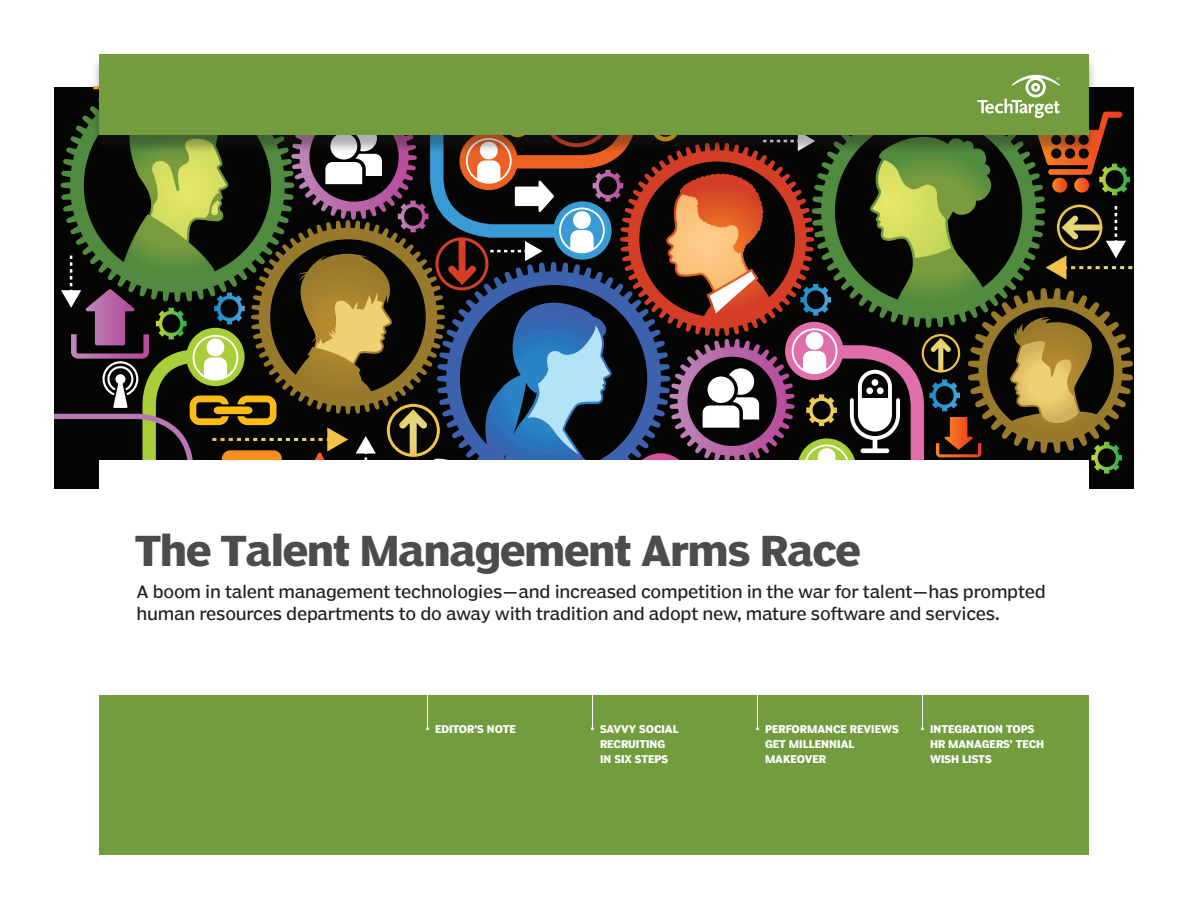
<style>
.page{position:relative;width:1188px;height:918px;background:#fff}
.page>*{position:absolute;margin:0;border:0;box-sizing:border-box;transform-origin:0 0}
.cover_title{font:700 40.5px "Poynter Agate One";letter-spacing:-.02em;color:#4b4c4d}
.cover_deck{font:16.5px/22.5px "Poynter Agate One";letter-spacing:-.015em;color:#231f20}
.new_toc{font:700 10.5px/15px "Poynter Agate One";color:#fff}
</style>
<div class="page">
<div style="left:99px;top:695px;width:990px;height:160px;background:#739c3e"></div>
<div style="left:99px;top:54px;width:990px;height:81px;background:#739c3e"></div>
<hr style="left:922px;top:687px;width:1px;height:42px;background:#fff">
<hr style="left:757px;top:687px;width:1px;height:42px;background:#fff">
<hr style="left:592px;top:687px;width:1px;height:42px;background:#fff">
<hr style="left:427px;top:687px;width:1px;height:42px;background:#fff">
<svg style="left:54px;top:75px;width:1080px;height:414px"></svg>
<p class="cover_title" style="left:135px;top:527px;width:727px">The Talent Management Arms Race</p>
<p class="cover_deck" style="left:136px;top:580px;width:911px">A boom in talent management technologies—and increased competition in the war for talent—has prompted human resources departments to do away with tradition and adopt new, mature software and services.</p>
<p class="new_toc" style="left:435px;top:722px;width:82px">EDITOR’S NOTE</p>
<p class="new_toc" style="left:600px;top:722px;width:80px">SAVVY SOCIAL<br>RECRUITING<br>IN SIX STEPS</p>
<p class="new_toc" style="left:765px;top:722px;width:135px">PERFORMANCE REVIEWS<br>GET MILLENNIAL<br>MAKEOVER</p>
<p class="new_toc" style="left:930px;top:722px;width:116px">INTEGRATION TOPS<br>HR MANAGERS’ TECH<br>WISH LISTS</p>
</div>
